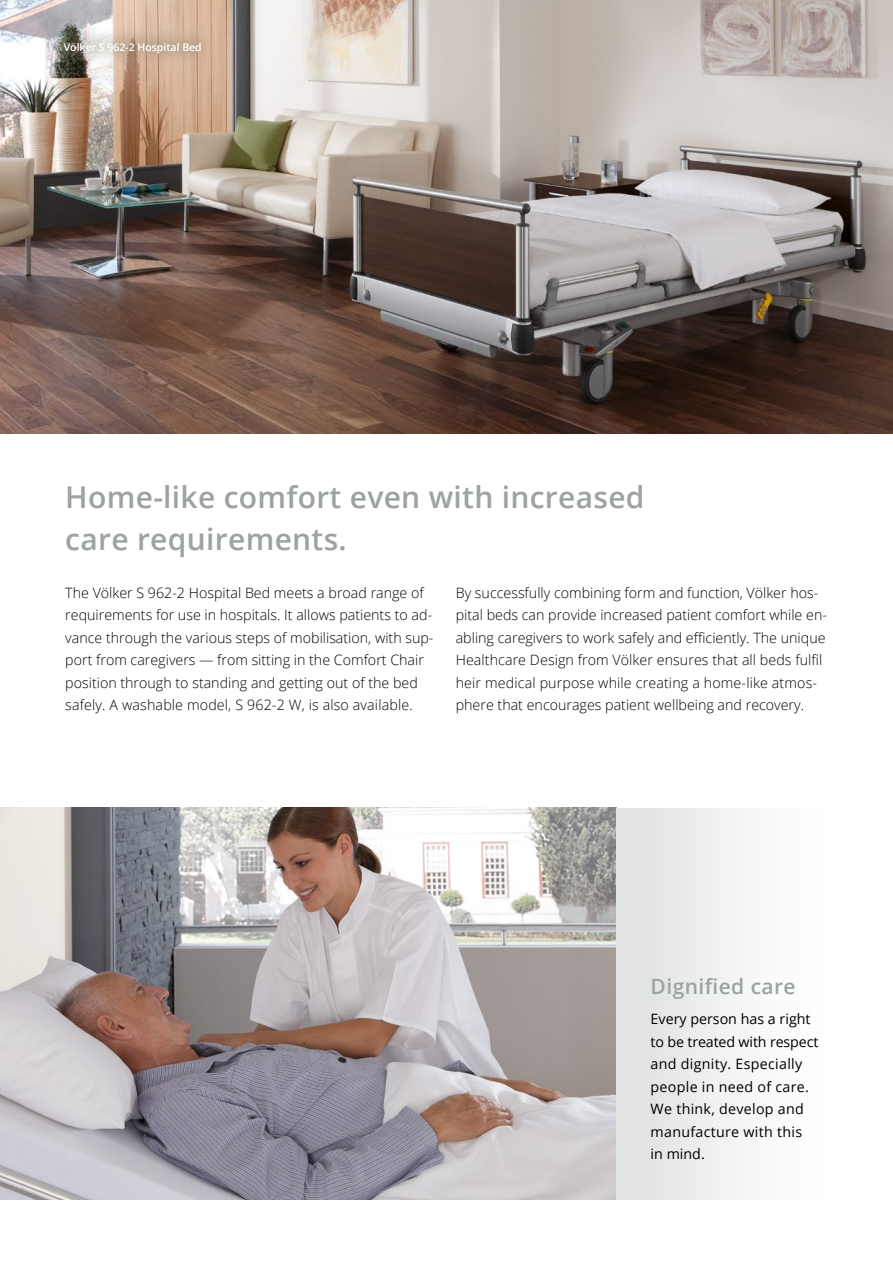
<style>
.page{position:relative;width:893px;height:1263px;background:#fff}
.page>*{position:absolute;margin:0;border:0;box-sizing:border-box;transform-origin:0 0}
.t1{font:600 30px/42px "Open Sans";letter-spacing:.01em;color:#9da2a2}
.t2{font:600 21px "Open Sans";letter-spacing:.02em;color:#9da2a2}
.t3{font:300 14.25px/22.5px "Open Sans";color:#000}
.t4{font:14.25px/22.5px "Open Sans";letter-spacing:.02em;color:#000}
.t5{font:600 10.5px "Open Sans";color:#fff}
</style>
<div class="page">
<img style="left:0;top:0;width:893px;height:434px">
<img style="left:0;top:808px;width:617px;height:391px">
<div style="left:617px;top:808px;width:212px;height:391px;background:linear-gradient(to right,#e0e2e2,#fff)"></div>
<div style="left:49px;top:27px;width:167px;height:40px;background:#7b7461;opacity:.67"></div>
<p class="t5" style="left:64px;top:40px;width:140px">Völker S 962-2 Hospital Bed</p>
<h1 class="t1" style="left:65px;top:475px;width:581px">Home-like comfort even with increased care requirements.</h1>
<p class="t3" style="left:65px;top:581px;width:370px">The Völker S 962-2 Hospital Bed meets a broad range of requirements for use in hospitals. It allows patients to ad&shy;vance through the various steps of mobilisation, with sup&shy;port from caregivers — from sitting in the Comfort Chair position through to standing and getting out of the bed safely. A washable model, S 962-2 W, is also available.</p>
<p class="t3" style="left:456px;top:581px;width:373px">By successfully combining form and function, Völker hos&shy;pital beds can provide increased patient comfort while en&shy;abling caregivers to work safely and efficiently. The unique Healthcare Design from Völker ensures that all beds fulfil heir medical purpose while creating a home-like atmos&shy;phere that encourages patient wellbeing and recovery.</p>
<h2 class="t2" style="left:651px;top:972px;width:147px">Dignified care</h2>
<p class="t4" style="left:651px;top:1007px;width:169px">Every person has a right to be treated with respect and dignity. Especially people in need of care.<br>We think, develop and manufacture with this<br>in mind.</p>
</div>
